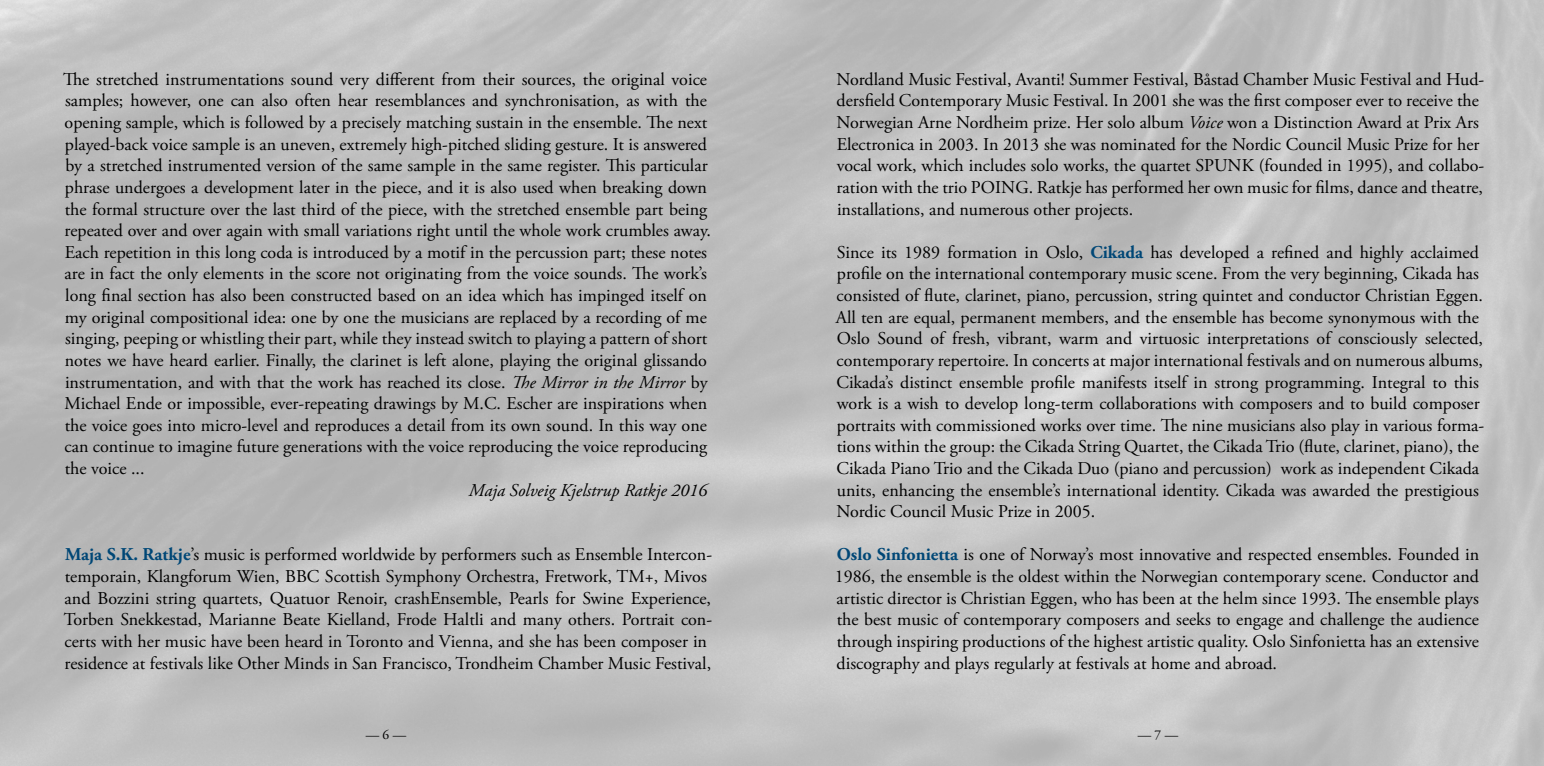
<style>
.page{position:relative;width:1544px;height:766px;background:#fff}
.page>*{position:absolute;margin:0;border:0;box-sizing:border-box;transform-origin:0 0}
.t1{font:18px/21.6px "Adobe Garamond Pro";color:#000}
.t2{font:italic 18px "Adobe Garamond Pro";color:#000}
.t3{font:13.5px "Adobe Garamond Pro";color:#000}
.s1{font-style:italic}
.s2{font-weight:700;color:#004776}
</style>
<div class="page">
<p class="t1" style="left:63px;top:69px;width:649px">The stretched instrumentations sound very different from their sources, the original voice samples; however, one can also often hear resemblances and synchronisation, as with the opening sample, which is followed by a precisely matching sustain in the ensemble. The next played-back voice sample is an uneven, extremely high-pitched sliding gesture. It is answered by a stretched instrumented version of the same sample in the same register. This particular phrase undergoes a development later in the piece, and it is also used when breaking down the formal structure over the last third of the piece, with the stretched ensemble part being repeated over and over again with small variations right until the whole work crumbles away.<br>Each repetition in this long coda is introduced by a motif in the percussion part; these notes are in fact the only elements in the score not originating from the voice sounds. The work’s long final section has also been constructed based on an idea which has impinged itself on my original compositional idea: one by one the musicians are replaced by a recording of me singing, peeping or whistling their part, while they instead switch to playing a pattern of short notes we have heard earlier. Finally, the clarinet is left alone, playing the original glissando instrumentation, and with that the work has reached its close. <span class="s1">The Mirror in the Mirror</span> by Michael Ende or impossible, ever-repeating drawings by M.C. Escher are inspirations when the voice goes into micro-level and reproduces a detail from its own sound. In this way one can continue to imagine future generations with the voice reproducing the voice reproducing the voice ...</p>
<p class="t2" style="left:469px;top:479px;width:240px">Maja Solveig Kjelstrup Ratkje 2016</p>
<p class="t1" style="left:64px;top:544px;width:650px"><span class="s2">Maja S.K. Ratkje</span>’s music is performed worldwide by performers such as Ensemble Intercon&shy;temporain, Klangforum Wien, BBC Scottish Symphony Orchestra, Fretwork, TM+, Mivos and Bozzini string quartets, Quatuor Renoir, crashEnsemble, Pearls for Swine Experience, Torben Snekkestad, Marianne Beate Kielland, Frode Haltli and many others. Portrait con&shy;certs with her music have been heard in Toronto and Vienna, and she has been composer in residence at festivals like Other Minds in San Francisco, Trondheim Chamber Music Festival,</p>
<p class="t1" style="left:836px;top:69px;width:649px">Nordland Music Festival, Avanti! Summer Festival, Båstad Chamber Music Festival and Hud&shy;dersfield Contemporary Music Festival. In 2001 she was the first composer ever to receive the Norwegian Arne Nordheim prize. Her solo album <span class="s1">Voice</span> won a Distinction Award at Prix Ars Electronica in 2003. In 2013 she was nominated for the Nordic Council Music Prize for her vocal work, which includes solo works, the quartet SPUNK (founded in 1995), and collabo&shy;ration with the trio POING. Ratkje has performed her own music for films, dance and theatre, installations, and numerous other projects.</p>
<p class="t1" style="left:836px;top:242px;width:650px">Since its 1989 formation in Oslo, <span class="s2">Cikada</span> has developed a refined and highly acclaimed profile on the international contemporary music scene. From the very beginning, Cikada has consisted of flute, clarinet, piano, percussion, string quintet and conductor Christian Eggen.<br>All ten are equal, permanent members, and the ensemble has become synonymous with the Oslo Sound of fresh, vibrant, warm and virtuosic interpretations of consciously selected, contemporary repertoire. In concerts at major international festivals and on numerous albums, Cikada’s distinct ensemble profile manifests itself in strong programming. Integral to this work is a wish to develop long-term collaborations with composers and to build composer portraits with commissioned works over time. The nine musicians also play in various forma&shy;tions within the group: the Cikada String Quartet, the Cikada Trio (flute, clarinet, piano), the Cikada Piano Trio and the Cikada Duo (piano and percussion) work as independent Cikada units, enhancing the ensemble’s international identity. Cikada was awarded the prestigious Nordic Council Music Prize in 2005.</p>
<p class="t1" style="left:835px;top:544px;width:646px;text-align:justify"><span class="s2">Oslo Sinfonietta</span> is one of Norway’s most innovative and respected ensembles. Founded in 1986, the ensemble is the oldest within the Norwegian contemporary scene. Conductor and artistic director is Christian Eggen, who has been at the helm since 1993. The ensemble plays the best music of contemporary composers and seeks to engage and challenge the audience through inspiring productions of the highest artistic quality. Oslo Sinfonietta has an extensive discography and plays regularly at festivals at home and abroad.</p>
<p class="t3" style="left:366px;top:726px;width:42px">— 6 —</p>
<p class="t3" style="left:1137px;top:726px;width:42px">— 7 —</p>
</div>
